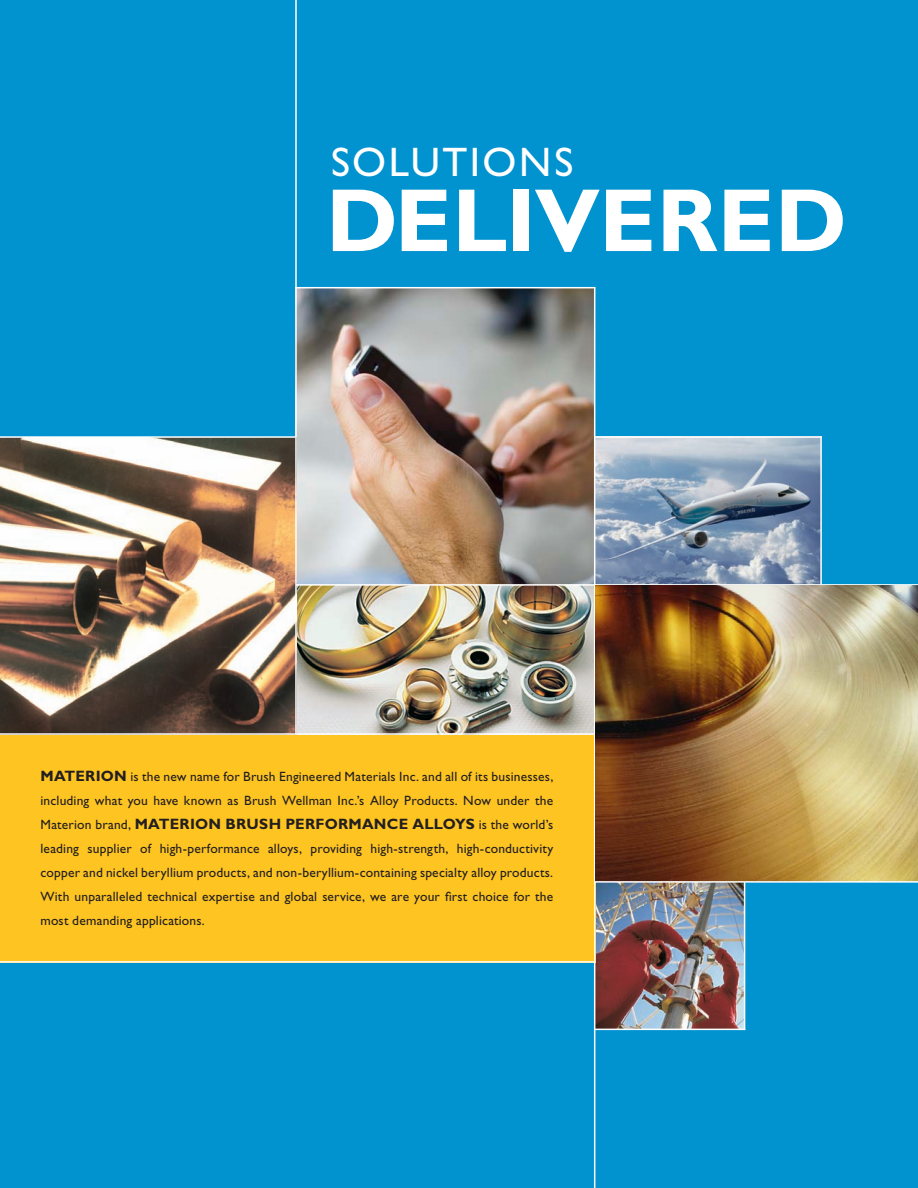
<style>
.page{position:relative;width:918px;height:1188px;background:#0093d0}
.page>*{position:absolute;margin:0;border:0;box-sizing:border-box;transform-origin:0 0}
.t1{font:700 90px "Gill Sans";color:#fff}
.t2{font:41.25px "Gill Sans";letter-spacing:.06em;color:#fff}
.intro_copy{font:700 15px "Gill Sans";letter-spacing:.015em;color:#231f20}
.intro_copy-2{font:13.5px/24px "Gill Sans";letter-spacing:.01em;color:#231f20}
.s1{font-weight:700;font-size:15px}
.s2{font-weight:400;font-size:13.5px}
</style>
<div class="page">
<img style="left:297px;top:288px;width:297px;height:445px">
<img style="left:0;top:438px;width:295px;height:295px">
<img style="left:595px;top:883px;width:149px;height:146px">
<img style="left:595px;top:438px;width:225px;height:146px">
<div style="left:0;top:735px;width:595px;height:227px;background:#fec422"></div>
<hr style="left:295px;top:0;width:2px;height:734px;background:#fff">
<hr style="left:0;top:733px;width:595px;height:2px;background:#fff">
<hr style="left:296px;top:584px;width:622px;height:2px;background:#fff">
<hr style="left:296px;top:287px;width:299px;height:1px;background:#fff">
<hr style="left:820px;top:436px;width:2px;height:148px;background:#fff">
<hr style="left:595px;top:436px;width:227px;height:2px;background:#fff">
<hr style="left:0;top:436px;width:295px;height:2px;background:#fff">
<hr style="left:744px;top:882px;width:1px;height:148px;background:#fff">
<hr style="left:0;top:961px;width:595px;height:2px;background:#fff">
<hr style="left:594px;top:1029px;width:151px;height:1px;background:#fff">
<hr style="left:594px;top:288px;width:1px;height:900px;background:#fff">
<img style="left:595px;top:586px;width:323px;height:295px">
<hr style="left:595px;top:881px;width:323px;height:2px;background:#fff">
<p class="t2" style="left:331px;top:139px;width:244px">SOLUTIONS</p>
<p class="t1" style="left:326px;top:167px;width:334px">DELIVERED</p>
<p class="intro_copy-2" style="left:40px;top:765px;width:514px"><span class="s1">MATERI ON</span> is the new name for Brush Engineered Materials Inc. and all of its businesses, including what you have known as Brush Wellman Inc.’s Alloy Products. Now under the</p>
<p class="intro_copy" style="left:40px;top:815px;width:514px"><span class="s2">Materion brand,</span> MATERI ON BRUSH PERFORMANCE ALLOYS <span class="s2">is the world’s</span></p>
<p class="intro_copy-2" style="left:40px;top:837px;width:514px;text-align:justify">leading supplier of high-performance alloys, providing high-strength, high-conductivity copper and nickel beryllium products, and non-beryllium-containing specialty alloy products.<br>With unparalleled technical expertise and global service, we are your first choice for the most demanding applications.</p>
</div>
